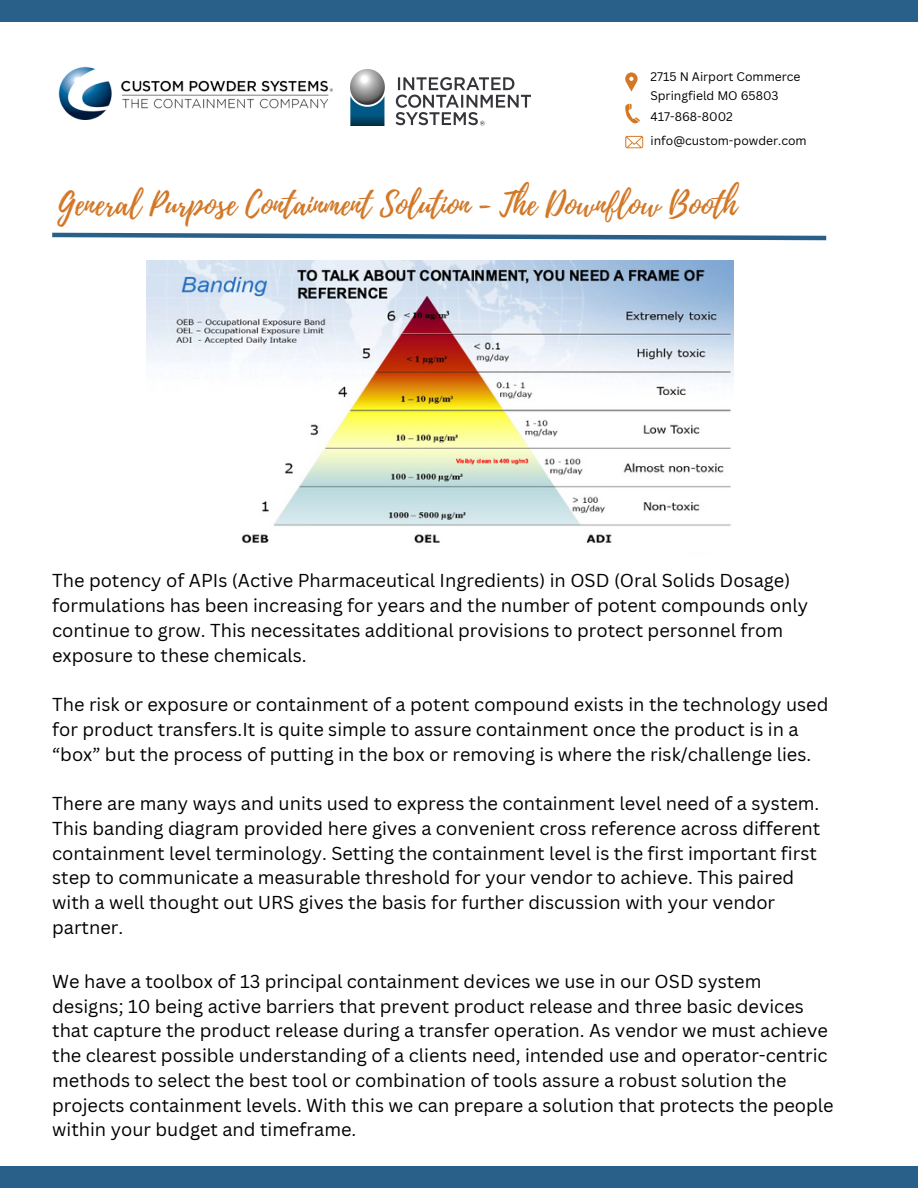
<style>
.page{position:relative;width:918px;height:1188px;background:#fff}
.page>*{position:absolute;margin:0;border:0;box-sizing:border-box;transform-origin:0 0}
.t1{font:31.5px "Playlist Script";color:#d27726}
.t2{font:18.3px/24.8px "Canva Sans";color:#000}
.t3{font:12.15px "Canva Sans";color:#000}
</style>
<div class="page">
<img style="left:58px;top:66px;width:274px;height:54px">
<img style="left:351px;top:70px;width:180px;height:55px">
<div style="left:0;top:0;width:918px;height:22px;background:#29608a"></div>
<div style="left:0;top:1166px;width:918px;height:22px;background:#29608a"></div>
<svg style="left:625px;top:72px;width:13px;height:20px"></svg>
<svg style="left:625px;top:104px;width:15px;height:20px"></svg>
<svg style="left:625px;top:136px;width:18px;height:12px"></svg>
<svg style="left:52px;top:232px;width:775px;height:9px"></svg>
<img style="left:147px;top:261px;width:587px;height:283px">
<p class="t3" style="left:650px;top:68px;width:152px">2715 N Airport Commerce</p>
<p class="t3" style="left:650px;top:87px;width:130px">Springfield MO 65803</p>
<p class="t3" style="left:650px;top:108px;width:84px">417-868-8002</p>
<p class="t3" style="left:650px;top:132px;width:158px">info@custom-powder.com</p>
<p class="t1" style="left:58px;top:182px;width:681px">General Purpose Containment Solution - The Downflow Booth</p>
<p class="t2" style="left:52px;top:568px;width:757px">The potency of APIs (Active Pharmaceutical Ingredients) in OSD (Oral Solids Dosage) formulations has been increasing for years and the number of potent compounds only continue to grow. This necessitates additional provisions to protect personnel from exposure to these chemicals.</p>
<p class="t2" style="left:52px;top:692px;width:778px">The risk or exposure or containment of a potent compound exists in the technology used for product transfers.It is quite simple to assure containment once the product is in a “box” but the process of putting in the box or removing is where the risk/challenge lies.</p>
<p class="t2" style="left:52px;top:791px;width:770px">There are many ways and units used to express the containment level need of a system.<br>This banding diagram provided here gives a convenient cross reference across different containment level terminology. Setting the containment level is the first important first step to communicate a measurable threshold for your vendor to achieve. This paired with a well thought out URS gives the basis for further discussion with your vendor partner.</p>
<p class="t2" style="left:52px;top:968px;width:783px">We have a toolbox of 13 principal containment devices we use in our OSD system designs; 10 being active barriers that prevent product release and three basic devices that capture the product release during a transfer operation. As vendor we must achieve the clearest possible understanding of a clients need, intended use and operator-centric methods to select the best tool or combination of tools assure a robust solution the projects containment levels. With this we can prepare a solution that protects the people within your budget and timeframe.</p>
</div>
